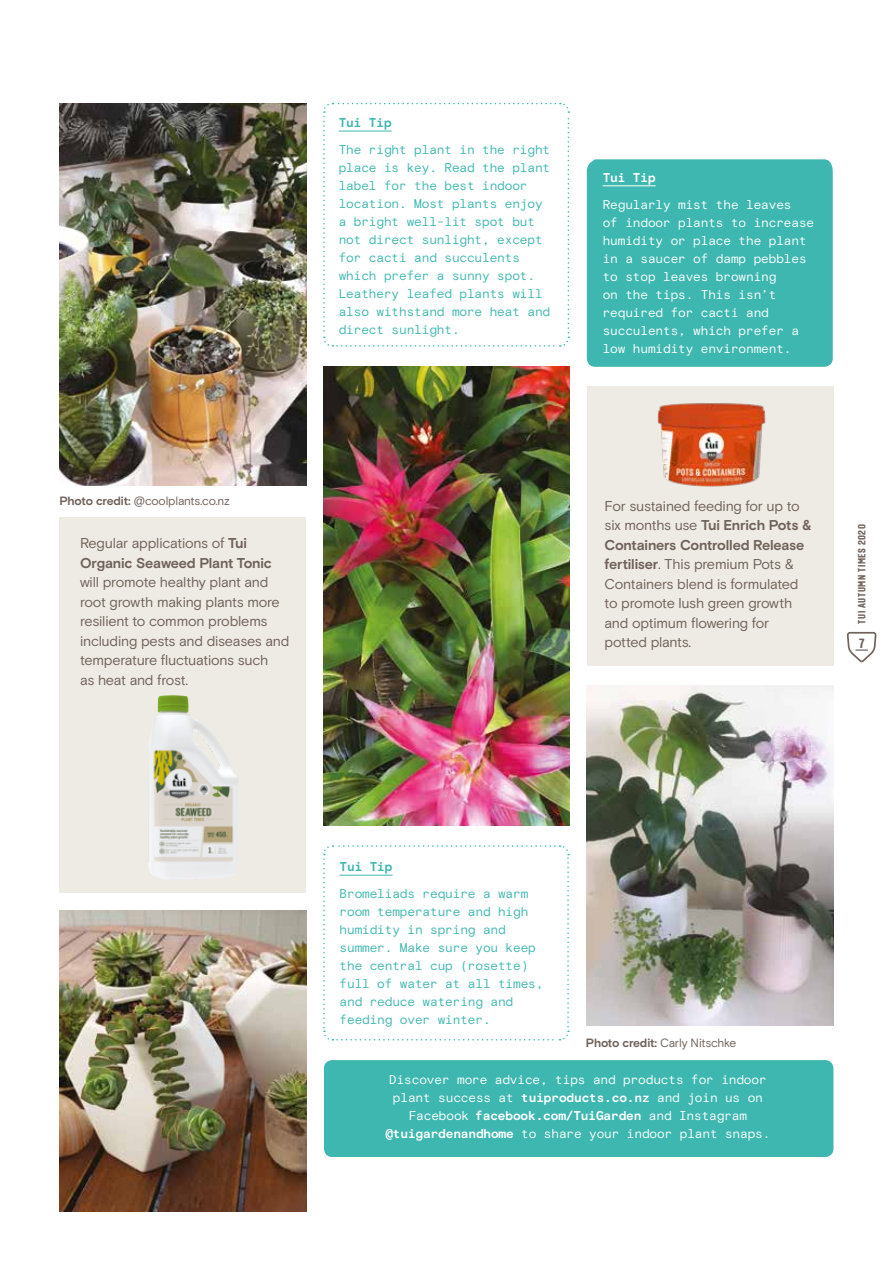
<style>
.page{position:relative;width:893px;height:1263px;background:#fff}
.page>*{position:absolute;margin:0;border:0;box-sizing:border-box;transform-origin:0 0}
.t1{font:14.25px/19.5px "Basis Grotesque Pro";letter-spacing:-.02em;color:#6f625a}
.t2{font:700 14.25px/19.5px "Basis Grotesque Pro";letter-spacing:-.01em;color:#6f625a}
.t3{font:800 13.35px "Solido Condensed";color:#6f625a}
.t4{font:12.75px/18px "Basis Grotesque Pro Mono";letter-spacing:-.01em;color:#3db7b0}
.t5{font:12.75px/18px "Basis Grotesque Pro Mono";letter-spacing:-.01em;color:#fff}
.t6{font:700 12.75px "Basis Grotesque Pro Mono";letter-spacing:-.01em;color:#3db7b0}
.t7{font:700 12.75px "Basis Grotesque Pro Mono";letter-spacing:-.01em;color:#fff}
.t8{font:12px "Basis Grotesque Pro";letter-spacing:-.02em;color:#6f625a}
.t9{font:800 10.5px "Solido Condensed";letter-spacing:.055em;color:#6f625a}
.s1{font-weight:700}
.s2{font-weight:400}
</style>
<div class="page">
<div style="left:59px;top:518px;width:247px;height:375px;background:#eeebe4"></div>
<img style="left:148px;top:695px;width:90px;height:185px">
<img style="left:323px;top:367px;width:247px;height:458px">
<img style="left:587px;top:686px;width:246px;height:340px">
<img style="left:60px;top:104px;width:246px;height:382px">
<img style="left:59px;top:910px;width:247px;height:302px">
<svg style="left:323px;top:102px;width:247px;height:245px"></svg>
<div style="left:587px;top:159px;width:246px;height:208px;background:#3db7b0"></div>
<svg style="left:323px;top:845px;width:247px;height:196px"></svg>
<div style="left:324px;top:1060px;width:509px;height:97px;background:#3db7b0;border-radius:9px"></div>
<hr style="left:339px;top:131px;width:53px;height:1px;background:#3db7b0">
<hr style="left:603px;top:185px;width:53px;height:1px;background:#fff">
<hr style="left:340px;top:875px;width:53px;height:1px;background:#3db7b0">
<div style="left:587px;top:386px;width:246px;height:279px;background:#eeebe4"></div>
<img style="left:657px;top:403px;width:109px;height:84px">
<svg style="left:847px;top:631px;width:30px;height:32px"></svg>
<p class="t6" style="left:339px;top:115px;width:54px">Tui Tip</p>
<p class="t4" style="left:339px;top:140px;width:213px">The right plant in the right place is key. Read the plant label for the best indoor location. Most plants enjoy a bright well-lit spot but not direct sunlight, except for cacti and succulents which prefer a sunny spot.<br>Leathery leafed plants will also withstand more heat and direct sunlight.</p>
<p class="t7" style="left:603px;top:170px;width:54px">Tui Tip</p>
<p class="t5" style="left:603px;top:195px;width:213px">Regularly mist the leaves<br>of indoor plants to increase humidity or place the plant in a saucer of damp pebbles to stop leaves browning<br>on the tips. This isn’t required for cacti and succulents, which prefer a low humidity environment.</p>
<p class="t8" style="left:60px;top:493px;width:172px"><span class="s1">Photo credit:</span> @coolplants.co.nz</p>
<p class="t2" style="left:80px;top:533px;width:193px"><span class="s2">Regular applications of</span> Tui<br>Organic Seaweed Plant Tonic</p>
<p class="t1" style="left:80px;top:572px;width:211px">will promote healthy plant and root growth making plants more resilient to common problems including pests and diseases and temperature fluctuations such<br>as heat and frost.</p>
<p class="t1" style="left:605px;top:496px;width:208px">For sustained feeding for up to six months use <span class="s1">Tui Enrich Pots &amp;<br>Containers Controlled Release fertiliser</span>. This premium Pots &amp;<br>Containers blend is formulated to promote lush green growth and optimum flowering for potted plants.</p>
<p class="t9" style="left:856px;top:624px;width:101px;rotate:-90deg">TUI AUTUMN TIMES 2020</p>
<p class="t3" style="left:859px;top:636px;width:7px">7</p>
<p class="t6" style="left:340px;top:859px;width:54px">Tui Tip</p>
<p class="t4" style="left:340px;top:884px;width:205px">Bromeliads require a warm room temperature and high humidity in spring and summer. Make sure you keep the central cup (rosette) full of water at all times, and reduce watering and feeding over winter.</p>
<p class="t8" style="left:586px;top:1035px;width:152px"><span class="s1">Photo credit:</span> Carly Nitschke</p>
<p class="t5" style="left:385px;top:1070px;width:387px;text-align:center">Discover more advice, tips and products for indoor plant success at <span class="s1">tuiproducts.co.nz</span> and join us on Facebook <span class="s1">facebook.com/TuiGarden</span> and Instagram <span class="s1">@tuigardenandhome</span> to share your indoor plant snaps.</p>
</div>
